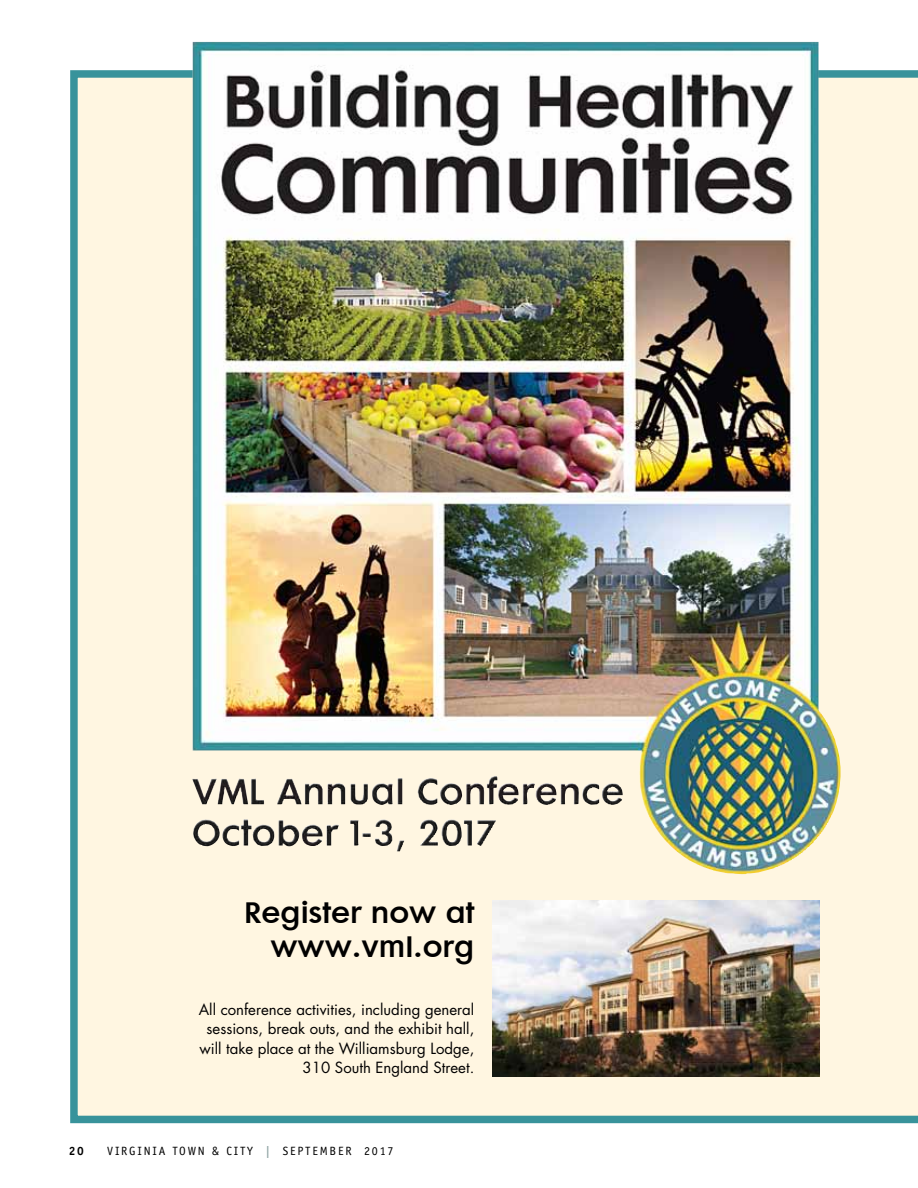
<style>
.page{position:relative;width:918px;height:1188px;background:#fff}
.page>*{position:absolute;margin:0;border:0;box-sizing:border-box;transform-origin:0 0}
.t1{font:26.4px/33.6px "Futura Maxi Demi";color:#000;text-align:right}
.t2{font:15px/19.5px "Futura";color:#000;text-align:right}
.t3{font:12px "Officina Sans";letter-spacing:.15em;color:#000}
.t4{font:700 12px "Officina Sans";color:#000}
.s1{font-weight:700;color:#91a5a5}
</style>
<div class="page">
<div style="left:70px;top:70px;width:848px;height:1053px;background:#fff6e1"></div>
<img style="left:193px;top:42px;width:651px;height:833px">
<img style="left:493px;top:901px;width:326px;height:175px">
<h1 class="t1" style="left:244px;top:896px;width:232px">Register now at www.vml.org</h1>
<p class="t2" style="left:199px;top:999px;width:277px">All conference activities, including general sessions, break outs, and the exhibit hall, will take place at the Williamsburg Lodge, 310 South England Street.</p>
<p class="t4" style="left:69px;top:1144px;width:17px">20</p>
<p class="t3" style="left:107px;top:1144px;width:288px">VIRGIN IA TO WN &amp; CITY <span class="s1">|</span> SEPTEMBER 2017</p>
</div>
